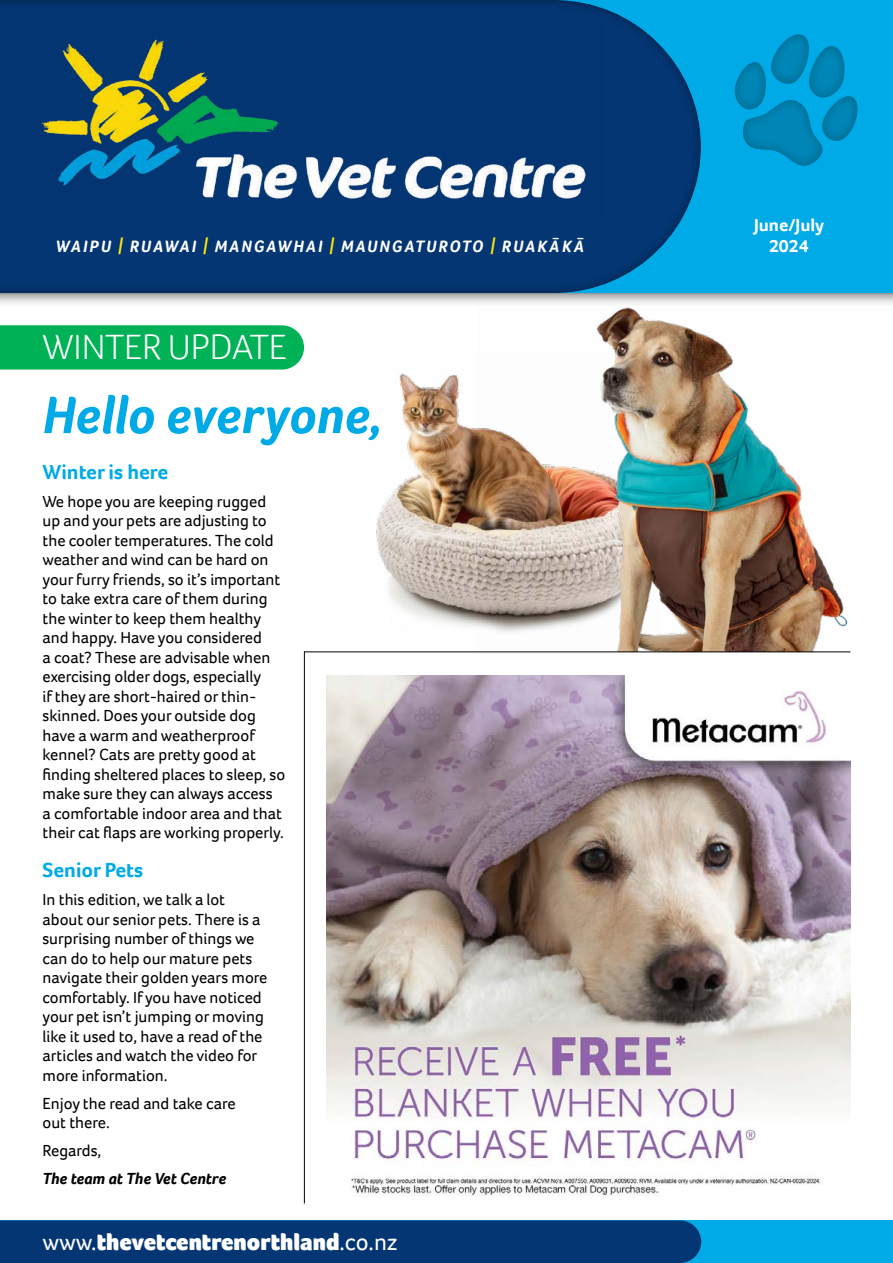
<style>
.page{position:relative;width:893px;height:1263px;background:#fff}
.page>*{position:absolute;margin:0;border:0;box-sizing:border-box;transform-origin:0 0}
.t1{font:italic 700 54px "Foco";color:#00aae7}
.t2{font:300 36px "Foco";color:#fff}
.t3{font:900 24px "Foco";color:#fff}
.t4{font:700 21px "Foco";color:#00aae7}
.t5{font:700 18px/21.6px "Foco";color:#fff;text-align:center}
.t6{font:italic 700 16.95px "Foco";letter-spacing:.115em;color:#fff}
.t7{font:italic 700 16.95px "Foco";letter-spacing:.115em;color:#fff;scale:1.21 1}
.t8{font:16.5px/19.5px "Foco";color:#000}
.t9{font:italic 700 16.5px "Foco";letter-spacing:-.005em;color:#000}
.s1{color:#ffec00}
.s2{font-weight:400}
</style>
<div class="page">
<img style="left:376px;top:374px;width:100px;height:253px">
<img style="left:476px;top:307px;width:372px;height:344px">
<div style="left:0;top:0;width:893px;height:307px;background:#000;opacity:.75"></div>
<div style="left:713px;top:187px;width:180px;height:106px;background:#00aae7"></div>
<div style="left:0;top:0;width:713px;height:295px;background:#000;opacity:.5"></div>
<img style="left:23px;top:19px;width:581px;height:198px">
<div style="left:0;top:1220px;width:893px;height:43px;background:#00aae7"></div>
<div style="left:0;top:1220px;width:701px;height:43px;background:#043673"></div>
<svg style="left:692px;top:0;width:201px;height:187px;background:#009ed8"></svg>
<img style="left:326px;top:675px;width:524px;height:521px">
<hr style="left:304px;top:651px;width:1px;height:552px;background:#000">
<hr style="left:304px;top:651px;width:546px;height:1px;background:#000">
<div style="left:0;top:325px;width:304px;height:44px;background:#00b156"></div>
<p class="t7" style="left:551px;top:227px;width:9px">-</p>
<p class="t7" style="left:576px;top:227px;width:9px">-</p>
<p class="t6" style="left:56px;top:235px;width:530px">WAIPU <span class="s1">|</span> RUAWAI <span class="s1">|</span> MANGAWHAI <span class="s1">|</span> MAUNGATUROTO <span class="s1">|</span> RUAKAKA</p>
<h2 class="t2" style="left:43px;top:323px;width:246px">WINTER UPDATE</h2>
<h1 class="t1" style="left:43px;top:379px;width:341px">Hello everyone,</h1>
<p class="t4" style="left:43px;top:458px;width:127px">Winter is here</p>
<p class="t8" style="left:43px;top:491px;width:244px">We hope you are keeping rugged up and your pets are adjusting to the cooler temperatures. The cold weather and wind can be hard on your furry friends, so it’s important to take extra care of them during the winter to keep them healthy and happy. Have you considered<br>a coat? These are advisable when exercising older dogs, especially<br>if they are short-haired or thin&shy;skinned. Does your outside dog have a warm and weatherproof kennel? Cats are pretty good at finding sheltered places to sleep, so make sure they can always access<br>a comfortable indoor area and that their cat flaps are working properly.</p>
<p class="t4" style="left:43px;top:856px;width:102px">Senior Pets</p>
<p class="t8" style="left:43px;top:890px;width:226px">In this edition, we talk a lot about our senior pets. There is a surprising number of things we can do to help our mature pets navigate their golden years more comfortably. If you have noticed your pet isn’t jumping or moving like it used to, have a read of the articles and watch the video for more information.</p>
<p class="t8" style="left:43px;top:1093px;width:195px">Enjoy the read and take care out there.</p>
<p class="t8" style="left:43px;top:1141px;width:60px">Regards,</p>
<p class="t9" style="left:43px;top:1168px;width:185px">The team at The Vet Centre</p>
<h3 class="t3" style="left:43px;top:1225px;width:356px"><span class="s2">www.</span>thevetcentrenorthland<span class="s2">.co.nz</span></h3>
<p class="t5" style="left:754px;top:214px;width:71px">June/July<br>2024</p>
</div>
